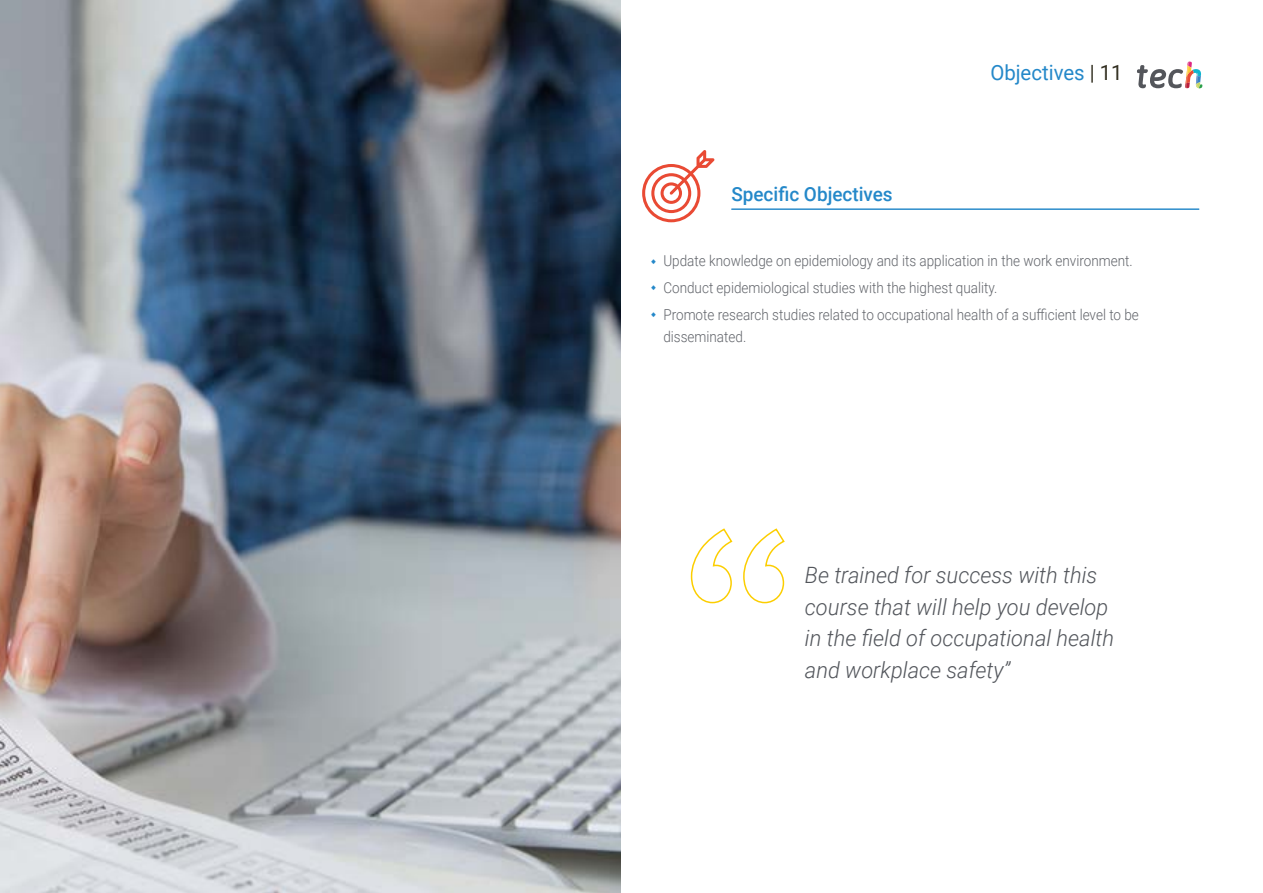
<style>
.page{position:relative;width:1263px;height:893px;background:#fff}
.page>*{position:absolute;margin:0;border:0;box-sizing:border-box;transform-origin:0 0}
.t1{font:italic 300 22.5px/31.5px "Roboto";color:#52555b}
.t2{font:21px "Roboto";color:#2488c9}
.t3{font:500 19.5px "Roboto";color:#2488c9}
.t4{font:300 15px/26.7px "Roboto";color:#61646a;scale:.9 1}
.s1{color:#312e20}
</style>
<div class="page">
<svg style="left:642px;top:150px;width:72px;height:72px"></svg>
<hr style="left:731px;top:209px;width:468px;height:1px;background:#2488c9">
<img style="left:0;top:0;width:621px;height:893px">
<svg style="left:1137px;top:62px;width:65px;height:27px"></svg>
<svg style="left:690px;top:528px;width:95px;height:76px"></svg>
<h3 class="t3" style="left:731px;top:180px;width:163px">Specific Objectives</h3>
<h2 class="t2" style="left:990px;top:57px;width:134px">Objectives <span class="s1">| 11</span></h2>
<p class="t4" style="left:663px;top:247px;width:530px">Update knowledge on epidemiology and its application in the work environment.<br>Conduct epidemiological studies with the highest quality.<br>Promote research studies related to occupational health of a sufficient level to be</p>
<p class="t4" style="left:663px;top:323px;width:94px">disseminated.</p>
<h1 class="t1" style="left:805px;top:559px;width:311px">Be trained for success with this course that will help you develop in the field of occupational health and workplace safety”</h1>
</div>
